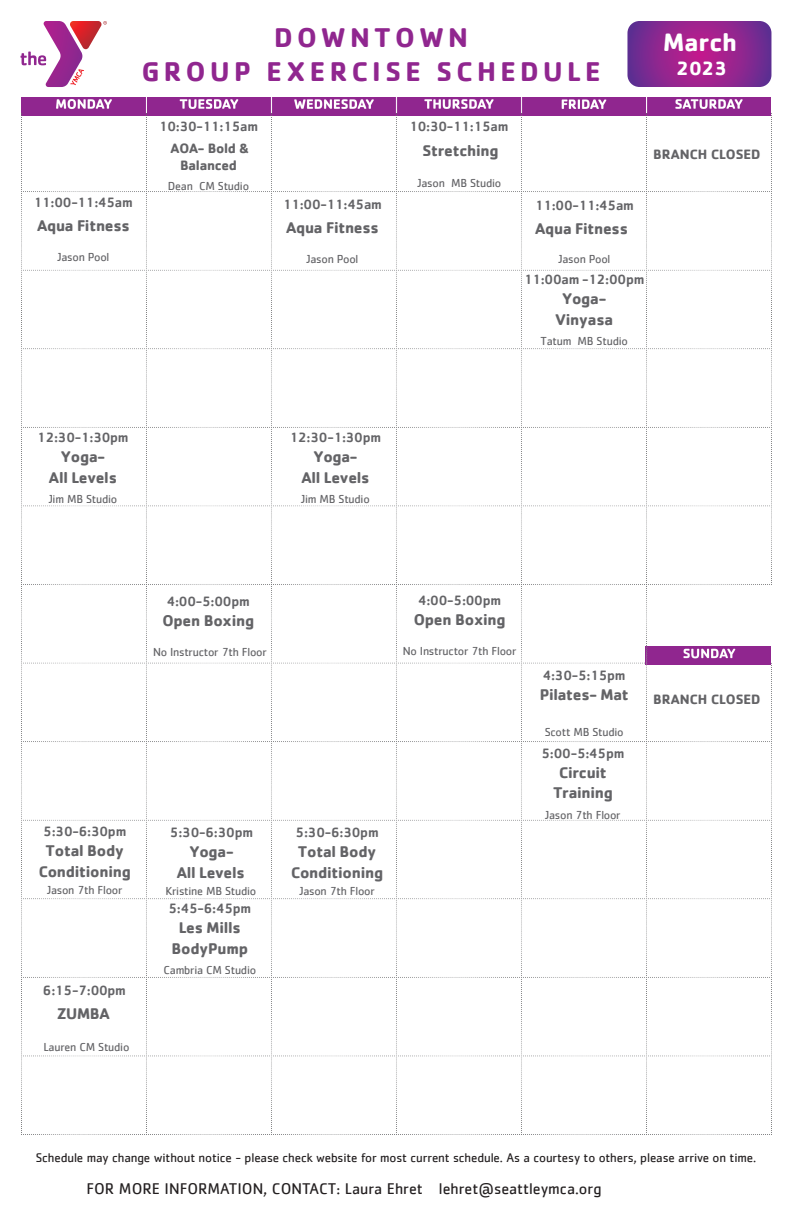
<style>
.page{position:relative;width:792px;height:1224px;background:#fff}
.page>*{position:absolute;margin:0;border:0;box-sizing:border-box;transform-origin:0 0}
.Instructor_Name{font:700 28px/33.6px "Cachet";letter-spacing:.155em;color:#90268f;text-align:center}
.t1{font:700 26px "Cachet";color:#fff}
.t2{font:700 20px "Cachet";color:#fff}
.t3{font:700 16px/20.8px "Cachet";letter-spacing:-.015em;color:#636366;text-align:center}
.t4{font:700 16px/20.8px "Cachet";letter-spacing:-.015em;color:#636366;text-align:center}
.t5{font:16px "Cachet";color:#231f20}
.t6{font:500 14px "Cachet";letter-spacing:-.015em;color:#636366}
.t7{font:700 14px "Cachet";color:#636366}
.t8{font:700 14px/16.8px "Cachet";letter-spacing:-.015em;color:#636366;text-align:center}
.t9{font:13px "Cachet";letter-spacing:-.01em;color:#231f20}
.t10{font:12px "Cachet";letter-spacing:-.02em;color:#636366}
.t11{font:12px "Cachet";letter-spacing:-.02em;color:#636366}
.s1{font-style:inherit}
</style>
<div class="page">
<svg style="left:21px;top:21px;width:86px;height:66px"></svg>
<img style="left:21px;top:97px;width:751px;height:1038px">
<svg style="left:627px;top:21px;width:144px;height:66px;background:#902991"></svg>
<hr style="left:0;top:1057px;width:792px;height:1px;background:#fff">
<hr style="left:0;top:978px;width:792px;height:1px;background:#fff">
<hr style="left:0;top:900px;width:792px;height:1px;background:#fff">
<hr style="left:0;top:821px;width:792px;height:1px;background:#fff">
<hr style="left:0;top:743px;width:792px;height:1px;background:#fff">
<hr style="left:0;top:664px;width:792px;height:1px;background:#fff">
<hr style="left:0;top:586px;width:792px;height:1px;background:#fff">
<hr style="left:0;top:507px;width:792px;height:1px;background:#fff">
<hr style="left:0;top:429px;width:792px;height:1px;background:#fff">
<hr style="left:0;top:350px;width:792px;height:1px;background:#fff">
<hr style="left:0;top:272px;width:792px;height:1px;background:#fff">
<hr style="left:0;top:193px;width:792px;height:1px;background:#fff">
<p class="Instructor_Name" style="left:142px;top:20px;width:460px">DOWNTOWN<br>GROUP EXERCISE SCHEDULE</p>
<h2 class="t1" style="left:663px;top:26px;width:76px">March</h2>
<h3 class="t2" style="left:676px;top:56px;width:52px">202<span class="s1">3</span></h3>
<p class="t6" style="left:34px;top:194px;width:100px">11:00-11:45am</p>
<p class="t3" style="left:37px;top:215px;width:94px">Aqua Fitness</p>
<p class="t10" style="left:58px;top:250px;width:53px">Jason <span class="s1">Pool</span></p>
<p class="t6" style="left:159px;top:117px;width:101px">10:30-11:15am</p>
<p class="t8" style="left:171px;top:140px;width:80px">AOA- Bold &amp;<br>Balanced</p>
<p class="t10" style="left:168px;top:179px;width:83px">Dean CM Studio</p>
<p class="t6" style="left:283px;top:196px;width:100px">11:00-11:45am</p>
<p class="t3" style="left:286px;top:216px;width:94px">Aqua Fitness</p>
<p class="t10" style="left:307px;top:252px;width:53px">Jason <span class="s1">Pool</span></p>
<p class="t6" style="left:409px;top:118px;width:101px">10:30-11:15am</p>
<p class="t4" style="left:423px;top:140px;width:77px">Stretching</p>
<p class="t10" style="left:418px;top:176px;width:85px">Jason MB Studio</p>
<p class="t7" style="left:653px;top:145px;width:109px">BRANCH CLOSED</p>
<p class="t6" style="left:535px;top:196px;width:100px">11:00-11:45am</p>
<p class="t3" style="left:535px;top:217px;width:94px">Aqua Fitness</p>
<p class="t10" style="left:559px;top:252px;width:53px">Jason <span class="s1">Pool</span></p>
<p class="t6" style="left:524px;top:271px;width:122px">11:00am -12:00pm</p>
<p class="t3" style="left:555px;top:288px;width:60px">Yoga-<br>Vinyasa</p>
<p class="t11" style="left:541px;top:334px;width:89px">Tatum MB Studio</p>
<p class="t6" style="left:37px;top:429px;width:93px">12:30-1:30pm</p>
<p class="t3" style="left:49px;top:446px;width:70px">Yoga-<br>All Levels</p>
<p class="t11" style="left:49px;top:492px;width:70px">Jim MB Studio</p>
<p class="t6" style="left:290px;top:429px;width:93px">12:30-1:30pm</p>
<p class="t3" style="left:301px;top:445px;width:70px">Yoga-<br>All Levels</p>
<p class="t11" style="left:301px;top:492px;width:70px">Jim MB Studio</p>
<p class="t6" style="left:167px;top:593px;width:85px">4:00-5:00pm</p>
<p class="t4" style="left:162px;top:610px;width:93px">Open Boxing</p>
<p class="t10" style="left:153px;top:645px;width:115px">No Instructor <span class="s1">7th Floor</span></p>
<p class="t6" style="left:43px;top:823px;width:85px">5:30-6:30pm</p>
<p class="t3" style="left:39px;top:839px;width:94px">Total Body<br>Conditioning</p>
<p class="t11" style="left:47px;top:883px;width:77px"><span class="s1">Jason</span> 7th Floor</p>
<p class="t6" style="left:43px;top:982px;width:85px">6:15-7:00pm</p>
<p class="t4" style="left:57px;top:1003px;width:54px">ZUMBA</p>
<p class="t10" style="left:44px;top:1040px;width:87px">Lauren CM Studio</p>
<p class="t6" style="left:170px;top:824px;width:85px">5:30-6:30pm</p>
<p class="t3" style="left:177px;top:841px;width:70px">Yoga-<br>All Levels</p>
<p class="t10" style="left:165px;top:884px;width:92px">Kristine <span class="s1">MB Studio</span></p>
<p class="t6" style="left:168px;top:899px;width:84px">5:45-6:45pm</p>
<p class="t4" style="left:172px;top:916px;width:78px">Les Mills<br>BodyPump</p>
<p class="t10" style="left:164px;top:963px;width:94px">Cambria CM Studio</p>
<p class="t6" style="left:418px;top:592px;width:85px">4:00-5:00pm</p>
<p class="t4" style="left:414px;top:609px;width:93px">Open Boxing</p>
<p class="t10" style="left:403px;top:644px;width:115px">No Instructor <span class="s1">7th Floor</span></p>
<p class="t6" style="left:296px;top:824px;width:85px">5:30-6:30pm</p>
<p class="t3" style="left:291px;top:841px;width:94px">Total Body<br>Conditioning</p>
<p class="t11" style="left:299px;top:884px;width:77px">Jason 7th Floor</p>
<p class="t6" style="left:543px;top:667px;width:84px">4:30-5:15pm</p>
<p class="t4" style="left:540px;top:684px;width:91px">Pilates- Mat</p>
<p class="t10" style="left:545px;top:725px;width:80px">Scott MB Studio</p>
<p class="t6" style="left:542px;top:744px;width:84px">5:00-5:45pm</p>
<p class="t4" style="left:553px;top:761px;width:61px">Circuit<br>Training</p>
<p class="t11" style="left:545px;top:808px;width:77px">Jason 7th Floor</p>
<p class="t7" style="left:653px;top:691px;width:109px">BRANCH CLOSED</p>
<p class="t9" style="left:36px;top:1150px;width:722px">Schedule may change without notice - please check website for most current schedule. As a courtesy to others, please arrive on time.</p>
<p class="t5" style="left:86px;top:1179px;width:517px">FOR MORE INFORMATION, CONTACT: Laura Ehret lehret@seattleymca.org</p>
</div>
